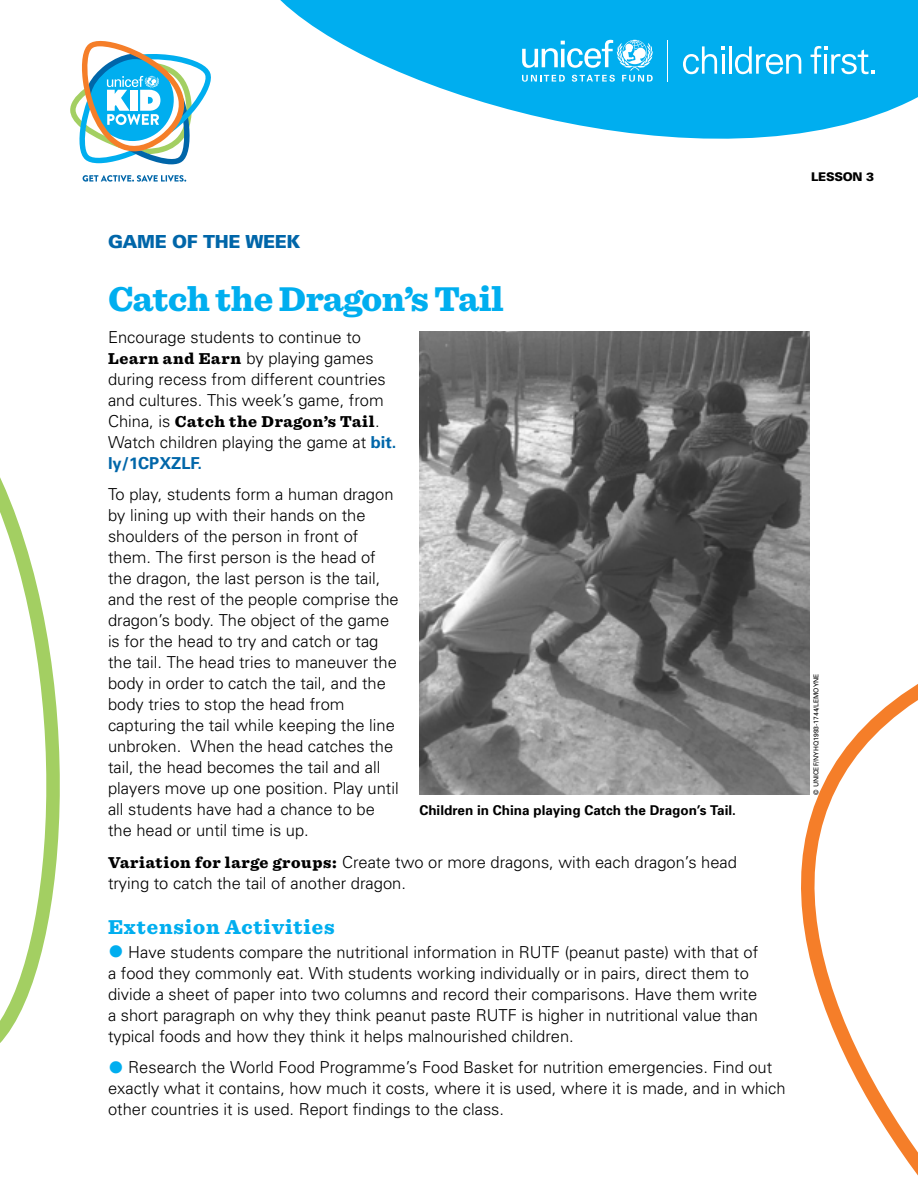
<style>
.page{position:relative;width:918px;height:1188px;background:#fff}
.page>*{position:absolute;margin:0;border:0;box-sizing:border-box;transform-origin:0 0}
.t1{font:900 36px "Sentinel";letter-spacing:-.01em;color:#00aeef}
.t2{font:900 21px "Sentinel";letter-spacing:.04em;color:#00aeef}
.t3{font:900 18px "Univers";letter-spacing:-.02em;color:#0066a9}
.t4{font:300 16.5px/21px "Univers";color:#000}
.t5{font:900 16.5px "Sentinel";letter-spacing:.04em;color:#000}
.t6{font:700 13.5px "Univers";color:#000}
.t7{font:900 12px "Univers";letter-spacing:-.02em;color:#000}
.t8{font:6.75px "Univers";color:#000}
.s1{font-family:"Sentinel";font-weight:900}
.s2{font-family:"Univers";font-weight:300}
.s3{font-weight:700;color:#0066a9}
.s4{color:#00aeef}
</style>
<div class="page">
<svg style="left:280px;top:0;width:638px;height:139px"></svg>
<svg style="left:801px;top:684px;width:117px;height:492px"></svg>
<svg style="left:0;top:477px;width:60px;height:566px"></svg>
<svg style="left:522px;top:40px;width:131px;height:42px"></svg>
<hr style="left:668px;top:40px;width:1px;height:42px;background:#fff">
<svg style="left:683px;top:46px;width:42px;height:28px"></svg>
<hr style="left:729px;top:46px;width:3px;height:28px;background:#fff">
<svg style="left:735px;top:46px;width:66px;height:28px"></svg>
<svg style="left:811px;top:46px;width:64px;height:28px"></svg>
<svg style="left:83px;top:175px;width:103px;height:7px"></svg>
<svg style="left:70px;top:40px;width:141px;height:124px"></svg>
<img style="left:419px;top:331px;width:391px;height:464px">
<p class="t3" style="left:108px;top:231px;width:194px">GAME OF THE WEEK</p>
<h1 class="t1" style="left:108px;top:270px;width:398px">Catch the Dragon’s Tail</h1>
<p class="t4" style="left:108px;top:326px;width:279px">Encourage students to continue to <span class="s1">Learn and Earn</span> by playing games during recess from different countries and cultures. This week’s game, from</p>
<p class="t5" style="left:108px;top:408px;width:273px"><span class="s2">China, is</span> Catch the Dragon’s Tail<span class="s2">.</span></p>
<p class="t4" style="left:108px;top:431px;width:290px">Watch children playing the game at <span class="s3">bit. ly/1CPXZLF.</span></p>
<p class="t4" style="left:108px;top:483px;width:292px">To play, students form a human dragon by lining up with their hands on the shoulders of the person in front of them. The first person is the head of the dragon, the last person is the tail, and the rest of the people comprise the dragon’s body. The object of the game is for the head to try and catch or tag the tail. The head tries to maneuver the body in order to catch the tail, and the body tries to stop the head from capturing the tail while keeping the line unbroken. When the head catches the tail, the head becomes the tail and all players move up one position. Play until all students have had a chance to be the head or until time is up.</p>
<p class="t4" style="left:108px;top:851px;width:630px"><span class="s1">Variation for large groups:</span> Create two or more dragons, with each dragon’s head trying to catch the tail of another dragon.</p>
<p class="t2" style="left:108px;top:910px;width:228px">Extension Activities</p>
<p class="t4" style="left:108px;top:941px;width:652px"><span class="s4">●</span> Have students compare the nutritional information in RUTF (peanut paste) with that of a food they commonly eat. With students working individually or in pairs, direct them to divide a sheet of paper into two columns and record their comparisons. Have them write a short paragraph on why they think peanut paste RUTF is higher in nutritional value than typical foods and how they think it helps malnourished children.</p>
<p class="t4" style="left:108px;top:1056px;width:679px"><span class="s4">●</span> Research the World Food Programme’s Food Basket for nutrition emergencies. Find out exactly what it contains, how much it costs, where it is used, where it is made, and in which other countries it is used. Report findings to the class.</p>
<p class="t6" style="left:419px;top:801px;width:318px">Children in China playing Catch the Dragon’s Tail.</p>
<p class="t7" style="left:811px;top:170px;width:64px">LESSON 3</p>
<p class="t8" style="left:812px;top:795px;width:123px;rotate:-90deg">© UNICEF/NYHQ1993-1744/LEMOYNE</p>
</div>
